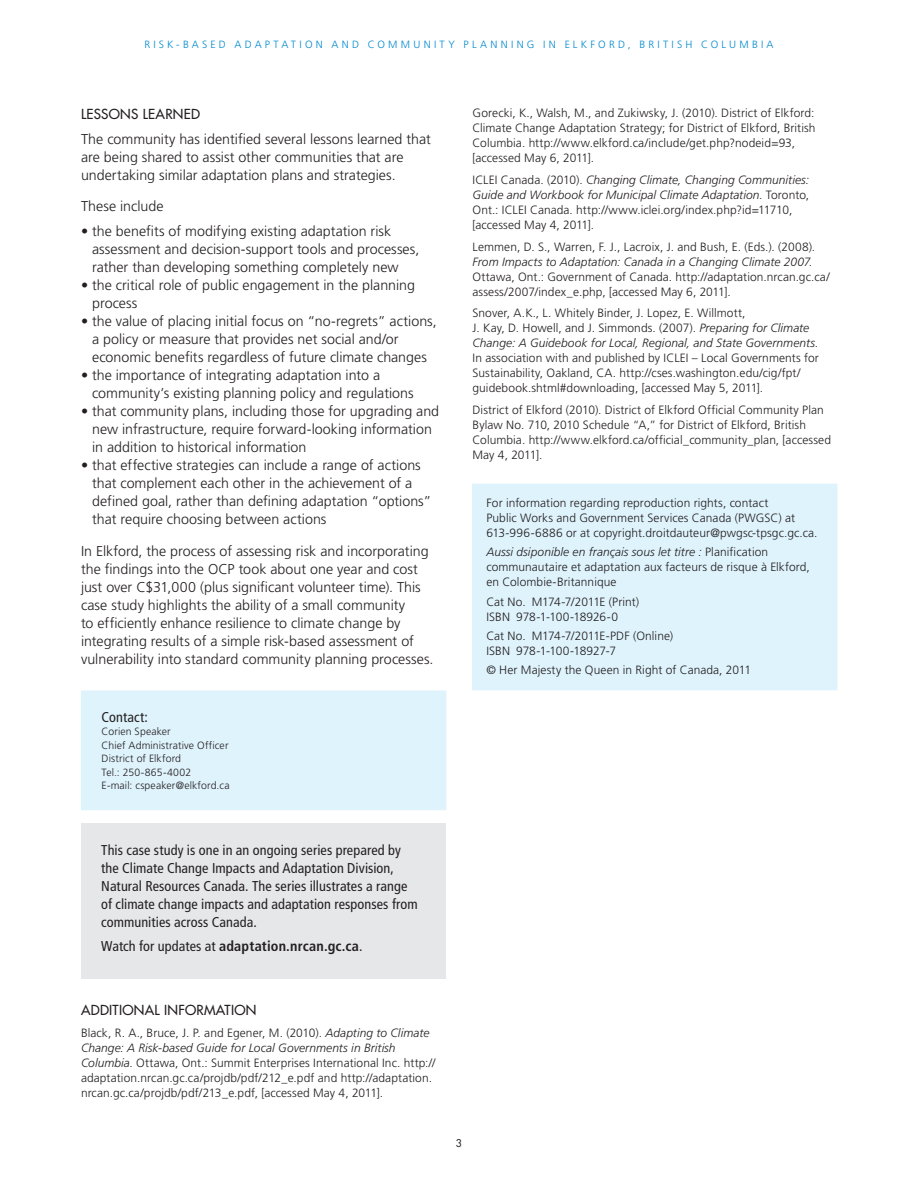
<style>
.page{position:relative;width:918px;height:1188px;background:#fff}
.page>*{position:absolute;margin:0;border:0;box-sizing:border-box;transform-origin:0 0}
.Body{font:300 14.25px/18px "Frutiger LT Std";color:#231f20}
.Text_Box_Body{font:condensed 14.25px/18px "Frutiger LT Std";letter-spacing:.005em;color:#231f20}
.Text_Box_Body-2{font:700 condensed 14.25px "Frutiger LT Std";letter-spacing:.01em;color:#231f20}
.Contact_Heading{font:condensed 14.25px "Frutiger LT Std";letter-spacing:.005em;color:#231f20}
.Heading_3{font:500 13.5px "Futura Std";letter-spacing:.02em;color:#231f20}
.Body-2{font:300 12px/15px "Frutiger LT Std";letter-spacing:.005em;color:#231f20}
.Contact_Body{font:300 10.5px "Frutiger LT Std";letter-spacing:.01em;color:#231f20}
.t1{font:300 10.5px "Frutiger LT Std";letter-spacing:.305em;color:#008ad0}
.t2{font:10.5px "Futura Std";color:#231f20}
.s1{font-style:italic}
.s2{font-weight:400}
</style>
<div class="page">
<div style="left:81px;top:691px;width:365px;height:119px;background:#dff3fc"></div>
<hr style="left:446px;top:691px;width:1px;height:118px;background:#dff3fc">
<div style="left:81px;top:824px;width:365px;height:155px;background:#e6e7e9"></div>
<div style="left:472px;top:484px;width:365px;height:206px;background:#dff3fc"></div>
<p class="t1" style="left:144px;top:39px;width:631px">RISK-BASED ADAPTATION AND COMMUNITY PLANNING IN ELKFORD, BRITISH COLUMBIA</p>
<p class="Heading_3" style="left:81px;top:106px;width:121px">LESSONS LEARNED</p>
<p class="Body" style="left:81px;top:130px;width:351px">The community has identified several lessons learned that are being shared to assist other communities that are undertaking similar adaptation plans and strategies.</p>
<p class="Body" style="left:81px;top:198px;width:84px">These include</p>
<p class="Body" style="left:92px;top:222px;width:329px;text-indent:-11px">• the benefits of modifying existing adaptation risk assessment and decision-support tools and processes, rather than developing something completely new</p>
<p class="Body" style="left:92px;top:276px;width:324px;text-indent:-11px">• the critical role of public engagement in the planning process</p>
<p class="Body" style="left:92px;top:312px;width:346px;text-indent:-11px">• the value of placing initial focus on “no-regrets” actions, a policy or measure that provides net social and/or economic benefits regardless of future climate changes</p>
<p class="Body" style="left:92px;top:366px;width:323px;text-indent:-11px">• the importance of integrating adaptation into a community’s existing planning policy and regulations</p>
<p class="Body" style="left:92px;top:402px;width:349px;text-indent:-11px">• that community plans, including those for upgrading and new infrastructure, require forward-looking information in addition to historical information</p>
<p class="Body" style="left:92px;top:456px;width:341px;text-indent:-11px">• that effective strategies can include a range of actions that complement each other in the achievement of a defined goal, rather than defining adaptation “options” that require choosing between actions</p>
<p class="Body" style="left:81px;top:542px;width:354px">In Elkford, the process of assessing risk and incorporating the findings into the OCP took about one year and cost just over C$31,000 (plus significant volunteer time). This case study highlights the ability of a small community<br>to efficiently enhance resilience to climate change by integrating results of a simple risk-based assessment of vulnerability into standard community planning processes.</p>
<p class="Contact_Heading" style="left:102px;top:709px;width:48px">Contact:</p>
<p class="Contact_Body" style="left:102px;top:726px;width:71px">Corien Speaker</p>
<p class="Contact_Body" style="left:102px;top:739px;width:128px">Chief Administrative Officer</p>
<p class="Contact_Body" style="left:102px;top:753px;width:81px">District of Elkford</p>
<p class="Contact_Body" style="left:102px;top:766px;width:91px">Tel.: 250-865-4002</p>
<p class="Contact_Body" style="left:102px;top:780px;width:129px">E-mail: cspeaker@elkford.ca</p>
<p class="Body-2" style="left:472px;top:106px;width:344px">Gorecki, K., Walsh, M., and Zukiwsky, J. (2010). District of Elkford:<br>Climate Change Adaptation Strategy; for District of Elkford, British Columbia. http://www.elkford.ca/include/get.php?nodeid=93, [accessed May 6, 2011].</p>
<p class="Body-2" style="left:472px;top:172px;width:338px">ICLEI Canada. (2010). <span class="s1">Changing Climate, Changing Communities:<br>Guide and Workbook for Municipal Climate Adaptation</span>. Toronto, Ont.: ICLEI Canada. http://www.iclei.org/index.php?id=11710, [accessed May 4, 2011].</p>
<p class="Body-2" style="left:472px;top:239px;width:359px">Lemmen, D. S., Warren, F. J., Lacroix, J. and Bush, E. (Eds.). (2008).<br><span class="s1">From Impacts to Adaptation: Canada in a Changing Climate 2007</span>.<br>Ottawa, Ont.: Government of Canada. http://adaptation.nrcan.gc.ca/ assess/2007/index_e.php, [accessed May 6, 2011].</p>
<p class="Body-2" style="left:472px;top:306px;width:348px">Snover, A.K., L. Whitely Binder, J. Lopez, E. Willmott,<br>J. Kay, D. Howell, and J. Simmonds. (2007). <span class="s1">Preparing for Climate Change: A Guidebook for Local, Regional, and State Governments</span>.<br>In association with and published by ICLEI – Local Governments for Sustainability, Oakland, CA. http://cses.washington.edu/cig/fpt/ guidebook.shtml#downloading, [accessed May 5, 2011].</p>
<p class="Body-2" style="left:472px;top:403px;width:360px">District of Elkford (2010). District of Elkford Official Community Plan Bylaw No. 710, 2010 Schedule “A,” for District of Elkford, British Columbia. http://www.elkford.ca/official_community_plan, [accessed May 4, 2011].</p>
<p class="Body-2" style="left:486px;top:496px;width:333px">For information regarding reproduction rights, contact<br>Public Works and Government Services Canada (PWGSC) at<br>613-996-6886 or at copyright.droitdauteur@pwgsc-tpsgc.gc.ca.</p>
<p class="Body-2" style="left:486px;top:545px;width:325px"><span class="s1">Aussi dsiponible en français sous let titre :</span> Planification communautaire et adaptation aux facteurs de risque à Elkford, en Colombie-Britannique</p>
<p class="Body-2" style="left:486px;top:594px;width:154px">Cat No. M174-7/2011E (Print)<br>ISBN 978-1-100-18926-0</p>
<p class="Body-2" style="left:486px;top:628px;width:188px">Cat No. M174-7/2011E-PDF (Online)<br>ISBN 978-1-100-18927-7</p>
<p class="Body-2" style="left:486px;top:663px;width:266px">© Her Majesty the Queen in Right of Canada, 2011</p>
<p class="Text_Box_Body" style="left:101px;top:841px;width:318px">This case study is one in an ongoing series prepared by the Climate Change Impacts and Adaptation Division, Natural Resources Canada. The series illustrates a range of climate change impacts and adaptation responses from communities across Canada.</p>
<p class="Text_Box_Body-2" style="left:101px;top:938px;width:263px"><span class="s2">Watch for updates at</span> adaptation.nrcan.gc.ca<span class="s2">.</span></p>
<p class="Heading_3" style="left:81px;top:1002px;width:177px">ADDITIONAL INFORMATION</p>
<p class="Body-2" style="left:81px;top:1026px;width:356px">Black, R. A., Bruce, J. P. and Egener, M. (2010). <span class="s1">Adapting to Climate Change: A Risk-based Guide for Local Governments in British Columbia</span>. Ottawa, Ont.: Summit Enterprises International Inc. http:// adaptation.nrcan.gc.ca/projdb/pdf/212_e.pdf and http://adaptation. nrcan.gc.ca/projdb/pdf/213_e.pdf, [accessed May 4, 2011].</p>
<p class="t2" style="left:456px;top:1137px;width:8px">3</p>
</div>
